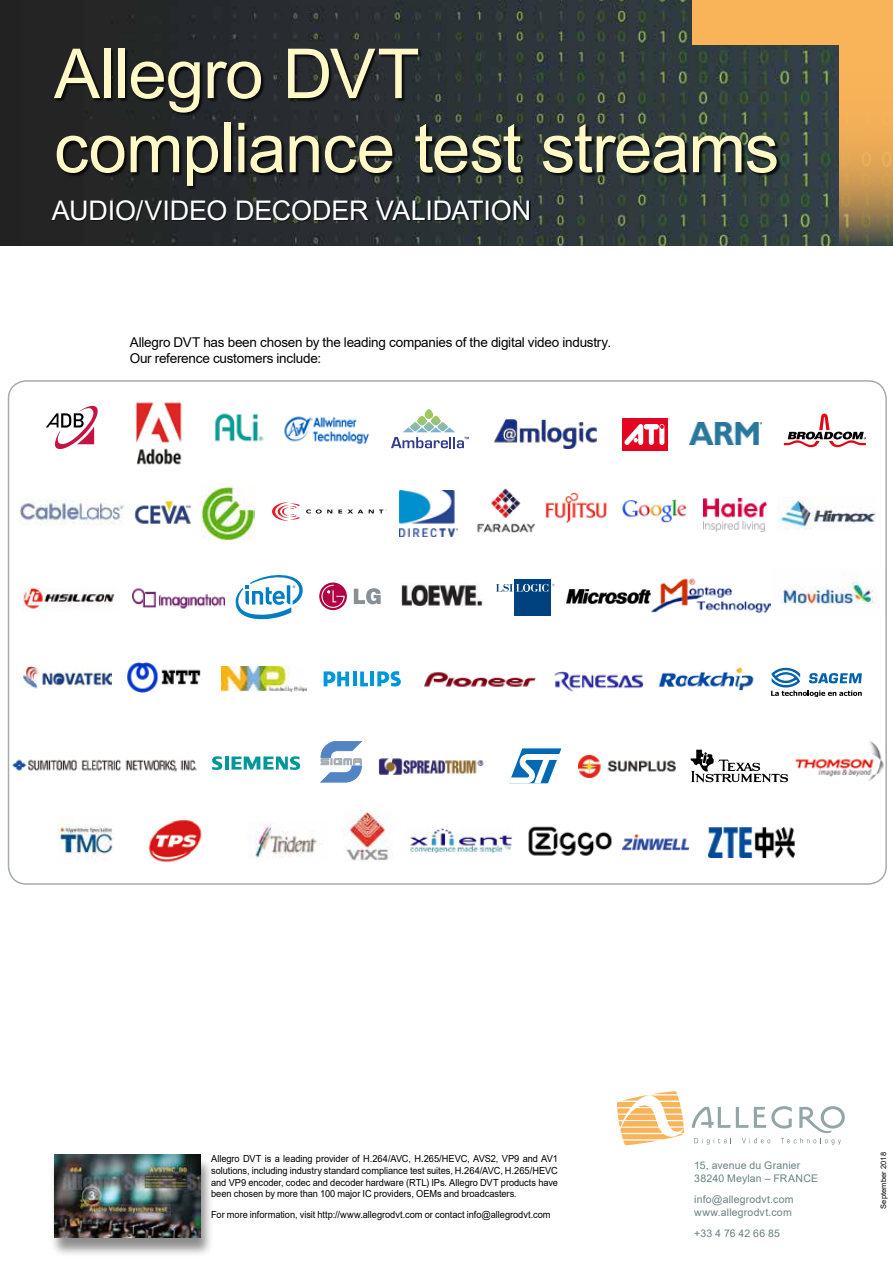
<style>
.page{position:relative;width:893px;height:1263px;background:#fff}
.page>*{position:absolute;margin:0;border:0;box-sizing:border-box;transform-origin:0 0}
.t1{font:69px/74.1px "Arial";letter-spacing:-.015em;color:#fff9c7}
.t2{font:27px "Arial";letter-spacing:-.005em;color:#fff}
.t3{font:13.5px/16.2px "Arial";letter-spacing:-.02em;color:#000}
.t4{font:10.5px/12.6px "Arial";letter-spacing:.015em;color:#688181}
.t5{font:9.75px/11.7px "Arial";letter-spacing:-.005em;color:#000;text-align:justify;scale:.95 1}
.t6{font:7.5px "Arial";letter-spacing:.02em;color:#000}
</style>
<div class="page">
<img style="left:0;top:0;width:893px;height:246px">
<svg style="left:839px;top:45px;width:54px;height:199px;background:#d29d54"></svg>
<div style="left:693px;top:0;width:200px;height:45px;background:#f9b359"></div>
<div style="left:50px;top:1156px;width:164px;height:101px;background:#000;opacity:.45"></div>
<img style="left:55px;top:1155px;width:146px;height:83px">
<div style="left:52px;top:200px;width:479px;height:22px;background:#000;opacity:.75"></div>
<svg style="left:692px;top:1106px;width:153px;height:38px"></svg>
<svg style="left:617px;top:1091px;width:67px;height:54px"></svg>
<div style="left:54px;top:49px;width:727px;height:141px;background:#000;opacity:.75"></div>
<img style="left:495px;top:419px;width:102px;height:29px">
<img style="left:23px;top:587px;width:92px;height:22px">
<img style="left:132px;top:588px;width:92px;height:21px">
<svg style="left:46px;top:405px;width:52px;height:44px"></svg>
<div style="left:622px;top:418px;width:46px;height:32px;background:#e40521"></div>
<svg style="left:624px;top:418px;width:46px;height:27px"></svg>
<svg style="left:784px;top:413px;width:82px;height:34px"></svg>
<img style="left:284px;top:416px;width:86px;height:29px">
<svg style="left:272px;top:502px;width:28px;height:19px"></svg>
<svg style="left:338px;top:510px;width:25px;height:3px"></svg>
<svg style="left:306px;top:509px;width:26px;height:4px"></svg>
<svg style="left:369px;top:509px;width:18px;height:4px"></svg>
<svg style="left:235px;top:575px;width:68px;height:45px"></svg>
<div style="left:514px;top:579px;width:37px;height:37px;background:#00427f"></div>
<svg style="left:496px;top:584px;width:59px;height:8px"></svg>
<svg style="left:509px;top:748px;width:53px;height:36px"></svg>
<img style="left:378px;top:759px;width:106px;height:16px">
<svg style="left:324px;top:671px;width:25px;height:15px"></svg>
<hr style="left:353px;top:671px;width:3px;height:15px;background:#0097dd">
<hr style="left:370px;top:671px;width:4px;height:15px;background:#0097dd">
<svg style="left:360px;top:671px;width:8px;height:15px"></svg>
<svg style="left:377px;top:671px;width:24px;height:16px"></svg>
<img style="left:221px;top:667px;width:86px;height:24px">
<img style="left:554px;top:672px;width:90px;height:19px">
<svg style="left:771px;top:668px;width:91px;height:28px"></svg>
<svg style="left:212px;top:756px;width:89px;height:14px"></svg>
<svg style="left:690px;top:750px;width:98px;height:33px"></svg>
<img style="left:148px;top:819px;width:54px;height:44px">
<svg style="left:391px;top:409px;width:78px;height:39px"></svg>
<img style="left:214px;top:413px;width:50px;height:29px">
<img style="left:134px;top:501px;width:58px;height:23px">
<img style="left:545px;top:492px;width:62px;height:31px">
<img style="left:477px;top:488px;width:58px;height:45px">
<img style="left:778px;top:497px;width:98px;height:33px">
<svg style="left:354px;top:588px;width:27px;height:16px"></svg>
<svg style="left:319px;top:582px;width:28px;height:28px"></svg>
<svg style="left:321px;top:585px;width:24px;height:23px"></svg>
<img style="left:566px;top:589px;width:85px;height:15px">
<svg style="left:321px;top:741px;width:41px;height:41px"></svg>
<img style="left:578px;top:756px;width:97px;height:22px">
<img style="left:795px;top:735px;width:92px;height:50px">
<img style="left:251px;top:824px;width:70px;height:34px">
<img style="left:344px;top:811px;width:49px;height:51px">
<img style="left:622px;top:834px;width:67px;height:17px">
<img style="left:57px;top:824px;width:57px;height:30px">
<img style="left:410px;top:828px;width:102px;height:25px">
<img style="left:23px;top:666px;width:89px;height:23px">
<img style="left:127px;top:663px;width:74px;height:29px">
<img style="left:136px;top:402px;width:46px;height:63px">
<img style="left:689px;top:422px;width:72px;height:22px">
<img style="left:202px;top:486px;width:53px;height:54px">
<img style="left:400px;top:491px;width:58px;height:45px">
<img style="left:703px;top:499px;width:64px;height:32px">
<img style="left:401px;top:584px;width:82px;height:21px">
<img style="left:651px;top:578px;width:120px;height:35px">
<img style="left:781px;top:580px;width:95px;height:25px">
<img style="left:424px;top:672px;width:112px;height:15px">
<img style="left:12px;top:759px;width:184px;height:13px">
<img style="left:528px;top:826px;width:84px;height:30px">
<img style="left:708px;top:827px;width:87px;height:30px">
<img style="left:19px;top:500px;width:106px;height:25px">
<img style="left:658px;top:667px;width:96px;height:24px">
<img style="left:623px;top:500px;width:64px;height:23px">
<h1 class="t1" style="left:54px;top:36px;width:727px">Allegro DVT<br>compliance test streams</h1>
<h2 class="t2" style="left:52px;top:191px;width:481px">AUDIO/VIDEO DECODER VALIDATION</h2>
<h3 class="t3" style="left:130px;top:334px;width:483px">Allegro DVT has been chosen by the leading companies of the digital video industry.<br>Our reference customers include:</h3>
<p class="t5" style="left:211px;top:1153px;width:367px">Allegro DVT is a leading provider of H.264/AVC, H.265/HEVC, AVS2, VP9 and AV1 solutions, including industry standard compliance test suites, H.264/AVC, H.265/HEVC and VP9 encoder, codec and decoder hardware (RTL) IPs. Allegro DVT products have been chosen by more than 100 major IC providers, OEMs and broadcasters.</p>
<p class="t5" style="left:211px;top:1208px;width:359px">For more information, visit http://www.allegrodvt.com or contact info@allegrodvt.com</p>
<p class="t4" style="left:694px;top:1159px;width:125px">15, avenue du Granier<br>38240 Meylan – FRANCE</p>
<p class="t4" style="left:694px;top:1193px;width:101px">info@allegrodvt.com www.allegrodvt.com</p>
<p class="t4" style="left:694px;top:1226px;width:87px">+33 4 76 42 66 85</p>
<p class="t6" style="left:878px;top:1209px;width:58px;rotate:-90deg">September 2018</p>
</div>
